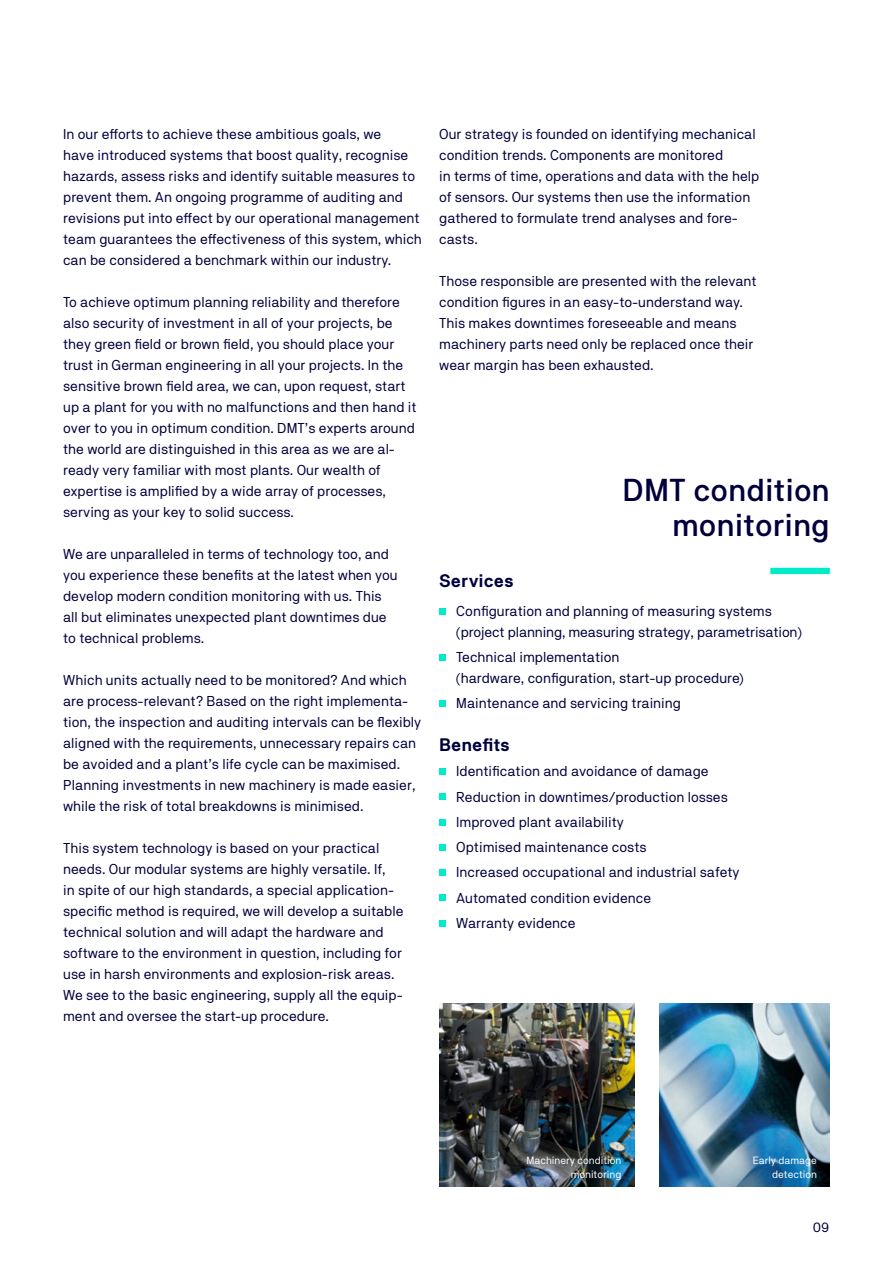
<style>
.page{position:relative;width:893px;height:1263px;background:#fff}
.page>*{position:absolute;margin:0;border:0;box-sizing:border-box;transform-origin:0 0}
.t1{font:500 31.5px/35.2px "TNG Pro";color:#00003c;text-align:right}
.t2{font:700 18px "TNG Pro";letter-spacing:-.005em;color:#00003c}
.t3{font:14.25px/21px "TNG Pro";color:#00003c}
.t4{font:13.5px "TNG Pro";color:#00003c}
.t5{font:10.5px/13.5px "TNG Pro";color:#fff;text-align:right}
</style>
<div class="page">
<img style="left:660px;top:1003px;width:170px;height:183px">
<img style="left:439px;top:1003px;width:195px;height:183px">
<div style="left:770px;top:568px;width:60px;height:6px;background:#00ebc8"></div>
<div style="left:439px;top:608px;width:7px;height:6px;background:#00ebc8"></div>
<div style="left:439px;top:654px;width:7px;height:7px;background:#00ebc8"></div>
<div style="left:439px;top:701px;width:7px;height:6px;background:#00ebc8"></div>
<div style="left:439px;top:768px;width:7px;height:7px;background:#00ebc8"></div>
<div style="left:439px;top:794px;width:7px;height:6px;background:#00ebc8"></div>
<div style="left:439px;top:819px;width:7px;height:6px;background:#00ebc8"></div>
<div style="left:439px;top:844px;width:7px;height:7px;background:#00ebc8"></div>
<div style="left:439px;top:869px;width:7px;height:7px;background:#00ebc8"></div>
<div style="left:439px;top:895px;width:7px;height:6px;background:#00ebc8"></div>
<div style="left:439px;top:920px;width:7px;height:6px;background:#00ebc8"></div>
<p class="t3" style="left:63px;top:123px;width:360px">In our efforts to achieve these ambitious goals, we<br>have introduced systems that boost quality, recognise hazards, assess risks and identify suitable measures to prevent them. An ongoing programme of auditing and revisions put into effect by our operational management team guarantees the effectiveness of this system, which can be considered a benchmark within our industry.</p>
<p class="t3" style="left:63px;top:291px;width:355px">To achieve optimum planning reliability and therefore also security of investment in all of your projects, be they green field or brown field, you should place your trust in German engineering in all your projects. In the sensitive brown field area, we can, upon request, start up a plant for you with no malfunctions and then hand it over to you in optimum condition. DMT’s experts around the world are distinguished in this area as we are al&shy;ready very familiar with most plants. Our wealth of expertise is amplified by a wide array of processes, serving as your key to solid success.</p>
<p class="t3" style="left:63px;top:543px;width:336px">We are unparalleled in terms of technology too, and you experience these benefits at the latest when you develop modern condition monitoring with us. This all but eliminates unexpected plant downtimes due to technical problems.</p>
<p class="t3" style="left:63px;top:669px;width:360px">Which units actually need to be monitored? And which are process-relevant? Based on the right implementa&shy;tion, the inspection and auditing intervals can be flexibly aligned with the requirements, unnecessary repairs can be avoided and a plant’s life cycle can be maximised.<br>Planning investments in new machinery is made easier, while the risk of total breakdowns is minimised.</p>
<p class="t3" style="left:63px;top:837px;width:342px">This system technology is based on your practical needs. Our modular systems are highly versatile. If,<br>in spite of our high standards, a special application&shy;specific method is required, we will develop a suitable technical solution and will adapt the hardware and software to the environment in question, including for use in harsh environments and explosion-risk areas.<br>We see to the basic engineering, supply all the equip&shy;ment and oversee the start-up procedure.</p>
<p class="t3" style="left:439px;top:123px;width:322px">Our strategy is founded on identifying mechanical condition trends. Components are monitored<br>in terms of time, operations and data with the help of sensors. Our systems then use the information gathered to formulate trend analyses and fore&shy;casts.</p>
<p class="t3" style="left:439px;top:270px;width:319px">Those responsible are presented with the relevant condition figures in an easy-to-understand way.<br>This makes downtimes foreseeable and means machinery parts need only be replaced once their wear margin has been exhausted.</p>
<h1 class="t1" style="left:622px;top:472px;width:209px">DMT condition monitoring</h1>
<p class="t2" style="left:439px;top:570px;width:76px">Services</p>
<p class="t3" style="left:456px;top:600px;width:347px">Configuration and planning of measuring systems (project planning, measuring strategy, parametrisation)</p>
<p class="t3" style="left:456px;top:646px;width:289px">Technical implementation<br>(hardware, configuration, start-up procedure)</p>
<p class="t3" style="left:456px;top:693px;width:226px">Maintenance and servicing training</p>
<p class="t2" style="left:439px;top:734px;width:72px">Benefits</p>
<p class="t3" style="left:456px;top:758px;width:285px;line-height:25.2px">Identification and avoidance of damage Reduction in downtimes/production losses Improved plant availability<br>Optimised maintenance costs<br>Increased occupational and industrial safety Automated condition evidence<br>Warranty evidence</p>
<p class="t5" style="left:526px;top:1154px;width:96px">Machinery condition monitoring</p>
<p class="t5" style="left:753px;top:1154px;width:66px">Early damage detection</p>
<p class="t4" style="left:813px;top:1219px;width:18px">09</p>
</div>
